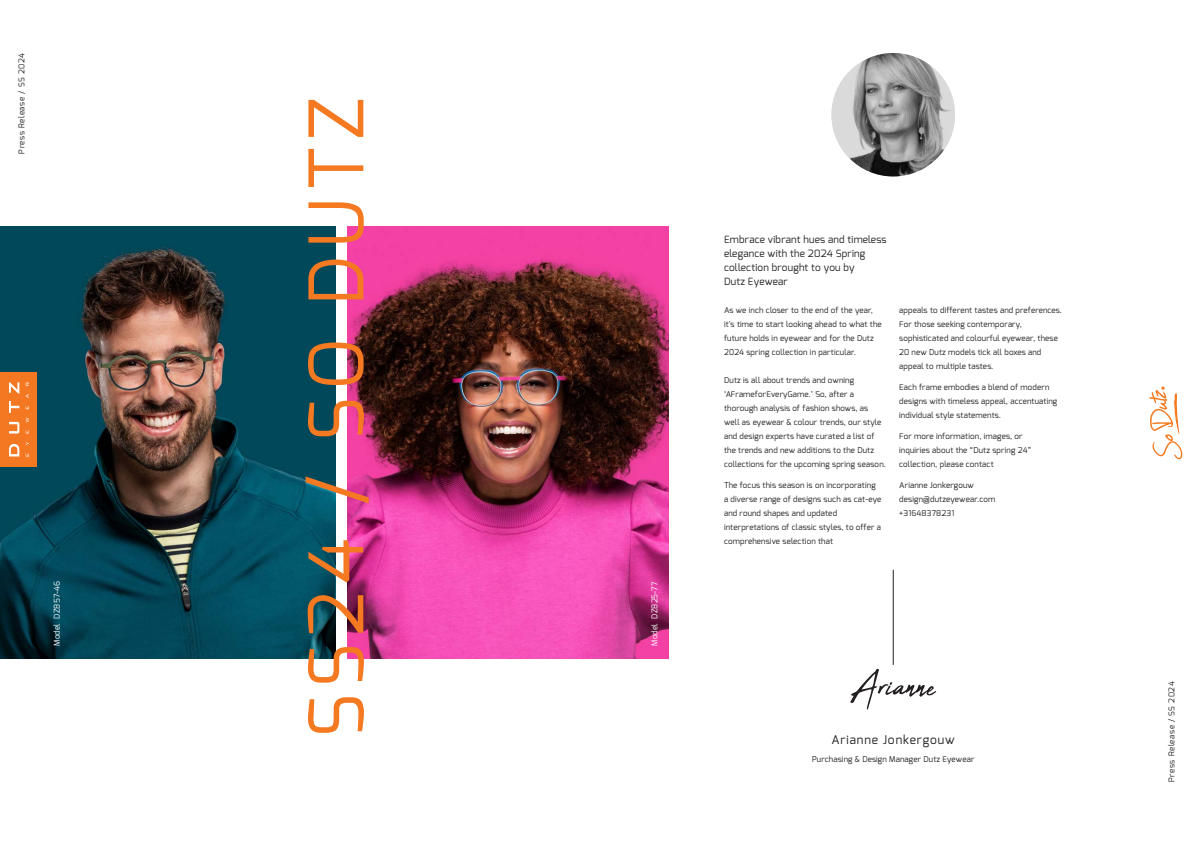
<style>
.page{position:relative;width:1191px;height:842px;background:#fff}
.page>*{position:absolute;margin:0;border:0;box-sizing:border-box;transform-origin:0 0}
.H1__Center{font:75px "Exo";letter-spacing:.1em;color:#f47921}
.Footer__Center{font:12px "Exo";letter-spacing:.075em;color:#231f20}
.BC{font:10px/14px "Exo";letter-spacing:.02em;color:#231f20}
.BC-2{font:8px/14px "Exo";letter-spacing:.02em;color:#231f20}
.BC-3{font:8px "Exo";letter-spacing:.075em;color:#231f20}
.BC__Center{font:8px "Exo";letter-spacing:.02em;color:#231f20}
.H6__Center{font:8px "Exo";letter-spacing:.02em;color:#fff}
</style>
<div class="page">
<img style="left:0;top:226px;width:335px;height:432px">
<img style="left:831px;top:53px;width:124px;height:123px;border-radius:62px">
<img style="left:347px;top:226px;width:321px;height:432px">
<svg style="left:1149px;top:386px;width:33px;height:73px"></svg>
<div style="left:0;top:372px;width:37px;height:95px;background:#f47721"></div>
<svg style="left:9px;top:444px;width:10px;height:12px"></svg>
<svg style="left:9px;top:422px;width:10px;height:11px"></svg>
<svg style="left:9px;top:401px;width:10px;height:12px"></svg>
<svg style="left:9px;top:382px;width:10px;height:11px"></svg>
<svg style="left:26px;top:417px;width:3px;height:5px"></svg>
<hr style="left:892px;top:570px;width:1px;height:95px;background:#231f20">
<svg style="left:850px;top:669px;width:86px;height:40px"></svg>
<p class="BC-3" style="left:16px;top:154px;width:102px;rotate:-90deg">Press Release / SS 2024</p>
<p class="H1__Center" style="left:288px;top:738px;width:642px;rotate:-90deg">SS24 / SO DUTZ</p>
<p class="H6__Center" style="left:52px;top:646px;width:66px;rotate:-90deg">Model DZ857-46</p>
<p class="H6__Center" style="left:649px;top:646px;width:65px;rotate:-90deg">Model DZ825-77</p>
<p class="BC" style="left:724px;top:232px;width:164px">Embrace vibrant hues and timeless elegance with the 2024 Spring collection brought to you by<br>Dutz Eyewear</p>
<p class="BC-2" style="left:724px;top:303px;width:159px">As we inch closer to the end of the year, it's time to start looking ahead to what the future holds in eyewear and for the Dutz 2024 spring collection in particular.</p>
<p class="BC-2" style="left:724px;top:373px;width:163px">Dutz is all about trends and owning ‘AFrameforEveryGame.’ So, after a thorough analysis of fashion shows, as<br>well as eyewear &amp; colour trends, our style and design experts have curated a list of the trends and new additions to the Dutz collections for the upcoming spring season.</p>
<p class="BC-2" style="left:724px;top:478px;width:159px">The focus this season is on incorporating a diverse range of designs such as cat-eye and round shapes and updated interpretations of classic styles, to offer a comprehensive selection that</p>
<p class="BC-2" style="left:899px;top:303px;width:164px">appeals to different tastes and preferences.<br>For those seeking contemporary, sophisticated and colourful eyewear, these 20 new Dutz models tick all boxes and appeal to multiple tastes.</p>
<p class="BC-2" style="left:899px;top:380px;width:160px">Each frame embodies a blend of modern designs with timeless appeal, accentuating individual style statements.</p>
<p class="BC-2" style="left:899px;top:429px;width:133px">For more information, images, or inquiries about the “Dutz spring 24” collection, please contact</p>
<p class="BC-2" style="left:899px;top:478px;width:98px">Arianne Jonkergouw design@dutzeyewear.com +31648378231</p>
<p class="Footer__Center" style="left:831px;top:732px;width:125px">Arianne Jonkergouw</p>
<p class="BC__Center" style="left:812px;top:754px;width:164px">Purchasing &amp; Design Manager Dutz Eyewear</p>
<p class="BC-3" style="left:1166px;top:782px;width:102px;rotate:-90deg">Press Release / SS 2024</p>
</div>
